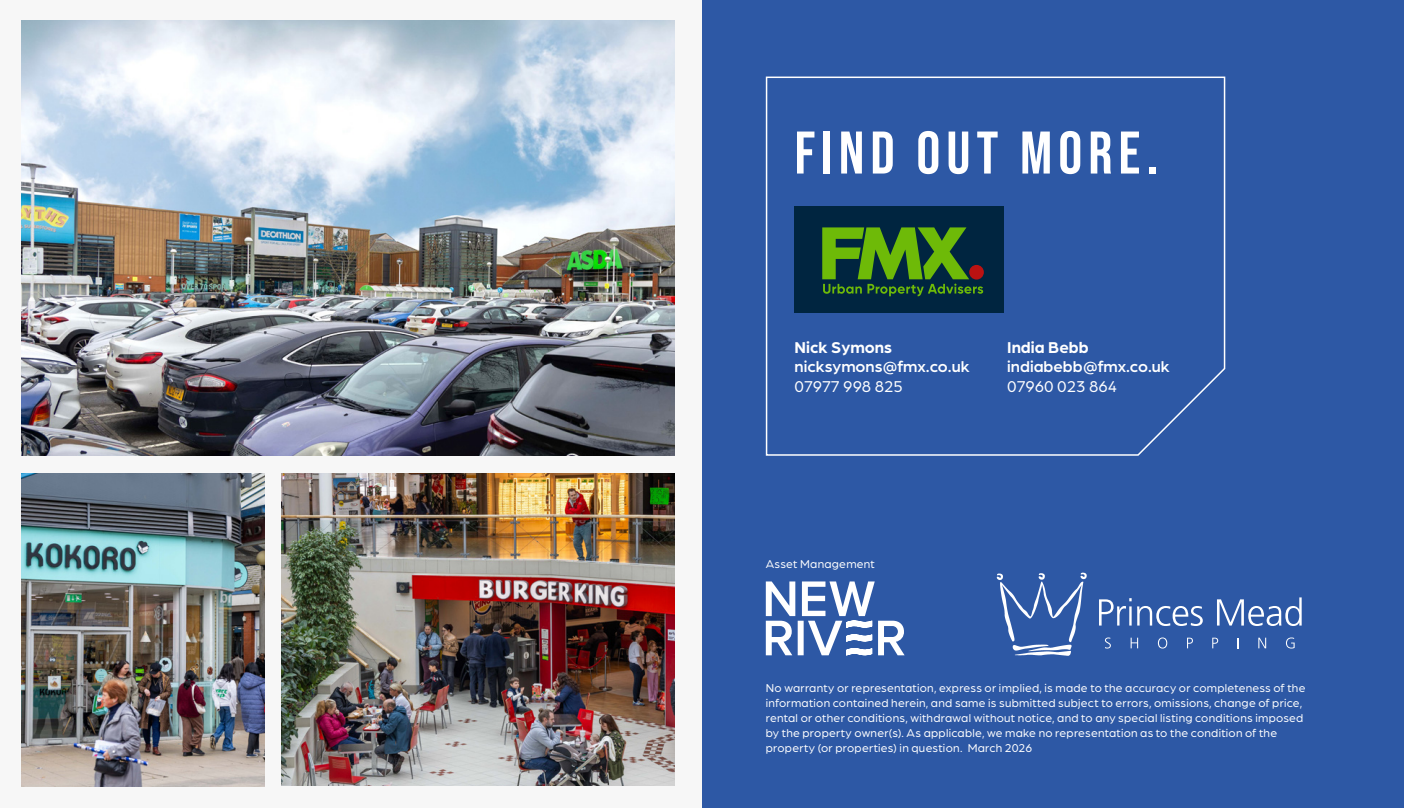
<style>
.page{position:relative;width:1404px;height:808px;background:#fff}
.page>*{position:absolute;margin:0;border:0;box-sizing:border-box;transform-origin:0 0}
.t1{font:700 60px "Bebas Neue Pro";letter-spacing:.1em;color:#fff}
.t2{font:500 16.5px "Arboria";color:#fff}
.t3{font:16.5px "Arboria";color:#fff}
.t4{font:700 16.5px "Arboria";color:#fff}
.t5{font:12px/15px "Arboria";letter-spacing:.02em;color:#fff}
</style>
<div class="page">
<div style="left:0;top:0;width:1403px;height:808px;background:#f7f7f7"></div>
<div style="left:702px;top:0;width:701px;height:808px;background:#2d58a5"></div>
<svg style="left:765px;top:76px;width:460px;height:380px"></svg>
<div style="left:794px;top:207px;width:210px;height:106px;background:#002540"></div>
<svg style="left:822px;top:227px;width:161px;height:69px"></svg>
<img style="left:21px;top:21px;width:653px;height:435px">
<img style="left:21px;top:473px;width:244px;height:314px">
<img style="left:281px;top:473px;width:393px;height:313px">
<svg style="left:1099px;top:598px;width:103px;height:28px"></svg>
<svg style="left:1217px;top:597px;width:84px;height:29px"></svg>
<svg style="left:1105px;top:637px;width:5px;height:11px"></svg>
<svg style="left:1130px;top:638px;width:7px;height:10px"></svg>
<svg style="left:1157px;top:637px;width:10px;height:11px"></svg>
<svg style="left:1187px;top:638px;width:5px;height:10px"></svg>
<svg style="left:1212px;top:638px;width:5px;height:10px"></svg>
<svg style="left:1258px;top:638px;width:7px;height:10px"></svg>
<svg style="left:1286px;top:637px;width:8px;height:11px"></svg>
<img style="left:996px;top:572px;width:91px;height:84px">
<svg style="left:765px;top:581px;width:139px;height:75px"></svg>
<h1 class="t1" style="left:794px;top:118px;width:365px">FIND OUT MORE.</h1>
<h2 class="t4" style="left:794px;top:336px;width:99px">Nick Symons</h2>
<h2 class="t2" style="left:794px;top:356px;width:177px">nicksymons@fmx.co.uk</h2>
<h2 class="t3" style="left:794px;top:376px;width:110px">07977 998 825</h2>
<h2 class="t4" style="left:1007px;top:336px;width:83px">India Bebb</h2>
<h2 class="t2" style="left:1007px;top:356px;width:164px">indiabebb@fmx.co.uk</h2>
<h2 class="t3" style="left:1007px;top:376px;width:111px">07960 023 864</h2>
<p class="t5" style="left:765px;top:556px;width:111px">Asset Management</p>
<p class="t5" style="left:765px;top:680px;width:541px">No warranty or representation, express or implied, is made to the accuracy or completeness of the information contained herein, and same is submitted subject to errors, omissions, change of price, rental or other conditions, withdrawal without notice, and to any special listing conditions imposed by the property owner(s). As applicable, we make no representation as to the condition of the property (or properties) in question. March 2026</p>
</div>
